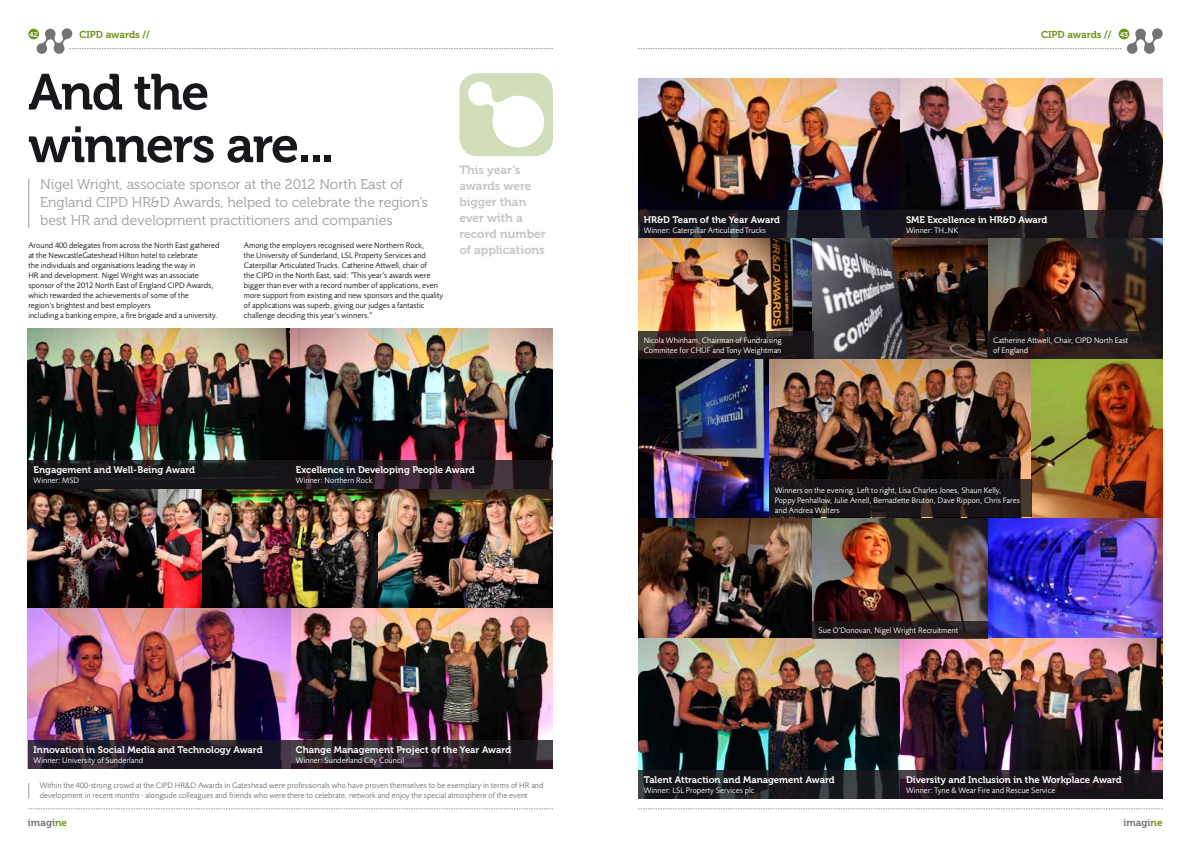
<style>
.page{position:relative;width:1191px;height:842px;background:#fff}
.page>*{position:absolute;margin:0;border:0;box-sizing:border-box;transform-origin:0 0}
.t1{font:50.5px/52.6px "Museo 700";letter-spacing:-.03em;color:#1a171c}
.t2{font:14px/18px "Museo 300";color:#9a9b9d}
.t3{font:12px/16px "Museo 700";color:#c4c5c7}
.t4{font:10px "Museo 700";color:#6a9519}
.t5{font:10px "Museo 700";color:#747476}
.t6{font:9.5px "Museo 700";color:#fff}
.t7{font:8.2px/10px "Foundry Sans";color:#1a171c}
.t8{font:8.2px/10px "Foundry Sans";color:#fff}
.t9{font:8.2px/10px "Foundry Sans";color:#747476}
.t10{font:7px "Museo 700";color:#fff}
.s1{color:#6a9519}
</style>
<div class="page">
<svg style="left:638px;top:28px;width:524px;height:26px"></svg>
<svg style="left:638px;top:808px;width:524px;height:1px"></svg>
<img style="left:638px;top:238px;width:524px;height:400px">
<img style="left:769px;top:358px;width:262px;height:160px">
<div style="left:28px;top:29px;width:11px;height:10px;background:#6a9519;border-radius:50%"></div>
<svg style="left:37px;top:28px;width:516px;height:26px"></svg>
<svg style="left:28px;top:808px;width:525px;height:1px"></svg>
<hr style="left:28px;top:178px;width:1px;height:50px;background:#9a9b9d">
<svg style="left:459px;top:73px;width:94px;height:83px"></svg>
<img style="left:28px;top:488px;width:524px;height:120px">
<img style="left:638px;top:78px;width:262px;height:132px">
<svg style="left:638px;top:210px;width:262px;height:28px;background:#1b1923"></svg>
<img style="left:638px;top:638px;width:262px;height:132px">
<svg style="left:638px;top:770px;width:262px;height:28px;background:#1c1d22"></svg>
<img style="left:28px;top:328px;width:262px;height:132px">
<div style="left:28px;top:460px;width:262px;height:28px;background:#1a171c"></div>
<img style="left:290px;top:328px;width:262px;height:132px">
<svg style="left:290px;top:460px;width:262px;height:28px;background:#231b23"></svg>
<img style="left:290px;top:608px;width:262px;height:132px">
<svg style="left:290px;top:740px;width:262px;height:28px;background:#2c232a"></svg>
<img style="left:900px;top:638px;width:262px;height:132px">
<div style="left:900px;top:770px;width:262px;height:28px;background:#1a171c"></div>
<img style="left:900px;top:78px;width:262px;height:132px">
<svg style="left:900px;top:210px;width:262px;height:28px;background:#1c171b"></svg>
<img style="left:28px;top:608px;width:262px;height:132px">
<svg style="left:28px;top:740px;width:262px;height:28px;background:#211a27"></svg>
<svg style="left:28px;top:783px;width:1px;height:15px"></svg>
<svg style="left:987px;top:331px;width:175px;height:27px;background:#24191a"></svg>
<svg style="left:638px;top:331px;width:175px;height:27px;background:#291f1f"></svg>
<svg style="left:813px;top:621px;width:175px;height:17px;background:#23191c"></svg>
<div style="left:769px;top:480px;width:262px;height:37px;background:#1a171c"></div>
<p class="t10" style="left:30px;top:30px;width:10px">42</p>
<p class="t4" style="left:79px;top:29px;width:7px">CIPD</p>
<p class="t4" style="left:106px;top:29px;width:46px">awards //</p>
<p class="t4" style="left:1041px;top:29px;width:7px">CIPD</p>
<p class="t4" style="left:1067px;top:29px;width:46px">awards //</p>
<p class="t10" style="left:1120px;top:30px;width:10px">43</p>
<h1 class="t1" style="left:28px;top:66px;width:308px">And the winners are...</h1>
<h2 class="t2" style="left:40px;top:175px;width:389px">Nigel Wright, associate sponsor at the 2012 North East of<br>England CIPD HR&amp;D Awards, helped to celebrate the region’s best HR and development practitioners and companies</h2>
<p class="t7" style="left:244px;top:241px;width:201px">Among the employers recognised were Northern Rock,<br>the University of Sunderland, LSL Property Services and Caterpillar Articulated Trucks. Catherine Attwell, chair of<br>the CIPD in the North East, said: “This year’s awards were bigger than ever with a record number of applications, even more support from existing and new sponsors and the quality of applications was superb, giving our judges a fantastic challenge deciding this year’s winners.”</p>
<p class="t7" style="left:28px;top:241px;width:193px">Around 400 delegates from across the North East gathered at the NewcastleGateshead Hilton hotel to celebrate<br>the individuals and organisations leading the way in<br>HR and development. Nigel Wright was an associate sponsor of the 2012 North East of England CIPD Awards, which rewarded the achievements of some of the<br>region’s brightest and best employers<br>including a banking empire, a fire brigade and a university.</p>
<h3 class="t3" style="left:459px;top:162px;width:88px">This year’s awards were bigger than ever with a record number of applications</h3>
<p class="t6" style="left:643px;top:214px;width:138px">HR&amp;D Team of the Year Award</p>
<p class="t8" style="left:643px;top:225px;width:124px">Winner: Caterpillar Articulated Trucks</p>
<p class="t6" style="left:906px;top:214px;width:8px">SME</p>
<p class="t6" style="left:927px;top:214px;width:121px">Excellence in HR&amp;D Award</p>
<p class="t8" style="left:906px;top:225px;width:54px">Winner: TH-NK</p>
<p class="t6" style="left:34px;top:464px;width:163px">Engagement and Well-Being Award</p>
<p class="t8" style="left:34px;top:475px;width:47px">Winner: MSD</p>
<p class="t6" style="left:296px;top:464px;width:180px">Excellence in Developing People Award</p>
<p class="t8" style="left:296px;top:475px;width:78px">Winner: Northern Rock</p>
<p class="t6" style="left:34px;top:744px;width:230px">Innovation in Social Media and Technology Award</p>
<p class="t8" style="left:34px;top:755px;width:111px">Winner: University of Sunderland</p>
<p class="t9" style="left:40px;top:781px;width:505px">Within the 400-strong crowd at the CIPD HR&amp;D Awards in Gateshead were professionals who have proven themselves to be exemplary in terms of HR and development in recent months - alongside colleagues and friends who were there to celebrate, network and enjoy the special atmosphere of the event</p>
<p class="t6" style="left:296px;top:744px;width:217px">Change Management Project of the Year Award</p>
<p class="t8" style="left:296px;top:755px;width:110px">Winner: Sunderland City Council</p>
<p class="t5" style="left:28px;top:817px;width:41px">imagi<span class="s1">ne</span></p>
<p class="t8" style="left:643px;top:335px;width:140px">Nicola Whinham, Chairman of Fundraising<br>Commitee for CHUF and Tony Weightman</p>
<p class="t8" style="left:993px;top:335px;width:136px">Catherine Attwell, Chair, CIPD North East of England</p>
<p class="t8" style="left:775px;top:485px;width:247px">Winners on the evening. Left to right, Lisa Charles Jones, Shaun Kelly,<br>Poppy Penhallow, Julie Arnell, Bernadette Bruton, Dave Rippon, Chris Fares and Andrea Walters</p>
<p class="t8" style="left:818px;top:625px;width:141px">Sue O’Donovan, Nigel Wright Recruitment</p>
<p class="t6" style="left:643px;top:774px;width:192px">Talent Attraction and Management Award</p>
<p class="t8" style="left:643px;top:785px;width:112px">Winner: LSL Property Services plc</p>
<p class="t6" style="left:906px;top:774px;width:217px">Diversity and Inclusion in the Workplace Award</p>
<p class="t8" style="left:906px;top:785px;width:151px">Winner: Tyne &amp; Wear Fire and Rescue Service</p>
<p class="t5" style="left:1123px;top:817px;width:41px">imagi<span class="s1">ne</span></p>
</div>
